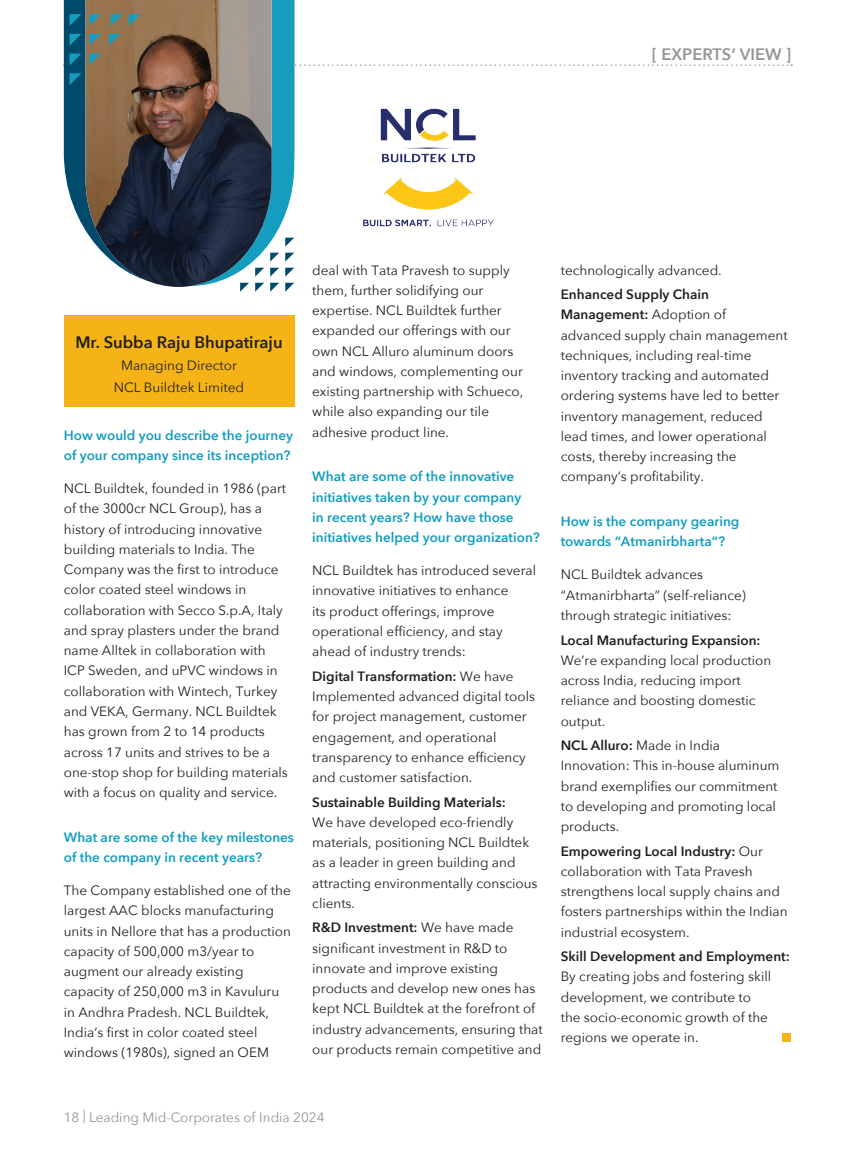
<style>
.page{position:relative;width:855px;height:1157px;background:#fff}
.page>*{position:absolute;margin:0;border:0;box-sizing:border-box;transform-origin:0 0}
.t1{font:600 16.5px "Avenir Next";color:#231f20}
.t2{font:600 16.5px "Avenir Next";color:#939598}
.t3{font:13.5px/20.2px "Avenir Next";color:#231f20}
.t4{font:600 13.5px/20.2px "Avenir Next";color:#149dbf}
.t5{font:600 13.5px "Avenir Next";color:#231f20}
.t6{font:13.5px "Avenir Next";color:#939598}
.s1{font-weight:600}
</style>
<div class="page">
<img style="left:363px;top:108px;width:131px;height:119px">
<div style="left:64px;top:316px;width:230px;height:91px;background:#f5b318"></div>
<svg style="left:64px;top:0;width:21px;height:230px;background:#1f617e"></svg>
<svg style="left:272px;top:0;width:22px;height:283px;fill:#149dbf"></svg>
<svg style="left:285px;top:283px;width:9px;height:9px"></svg>
<svg style="left:285px;top:268px;width:9px;height:9px"></svg>
<svg style="left:285px;top:253px;width:9px;height:9px"></svg>
<svg style="left:285px;top:238px;width:9px;height:9px"></svg>
<svg style="left:272px;top:268px;width:7px;height:9px"></svg>
<svg style="left:272px;top:253px;width:7px;height:9px"></svg>
<svg style="left:270px;top:283px;width:9px;height:9px"></svg>
<svg style="left:255px;top:287px;width:5px;height:5px"></svg>
<svg style="left:240px;top:287px;width:5px;height:5px"></svg>
<img style="left:85px;top:0;width:187px;height:287px">
<svg style="left:70px;top:14px;width:11px;height:12px"></svg>
<svg style="left:70px;top:34px;width:11px;height:12px"></svg>
<svg style="left:70px;top:73px;width:11px;height:12px"></svg>
<svg style="left:89px;top:34px;width:12px;height:12px"></svg>
<svg style="left:64px;top:54px;width:728px;height:12px"></svg>
<svg style="left:109px;top:34px;width:12px;height:12px"></svg>
<svg style="left:89px;top:14px;width:12px;height:12px"></svg>
<svg style="left:111px;top:14px;width:12px;height:12px"></svg>
<svg style="left:129px;top:14px;width:11px;height:12px"></svg>
<div style="left:782px;top:1033px;width:9px;height:9px;background:#f5b318"></div>
<p class="t2" style="left:652px;top:40px;width:141px">[ EXPERTS’ VIEW ]</p>
<p class="t1" style="left:75px;top:327px;width:209px">Mr. Subba Raju Bhupatiraju</p>
<p class="t3" style="left:114px;top:353px;width:132px;line-height:22.2px;text-align:center">Managing Director<br>NCL Buildtek Limited</p>
<p class="t4" style="left:64px;top:425px;width:231px">How would you describe the journey of your company since its inception?</p>
<p class="t3" style="left:64px;top:478px;width:226px">NCL Buildtek, founded in 1986 (part of the 3000cr NCL Group), has a history of introducing innovative building materials to India. The Company was the first to introduce color coated steel windows in collaboration with Secco S.p.A, Italy and spray plasters under the brand name Alltek in collaboration with ICP Sweden, and uPVC windows in collaboration with Wintech, Turkey and VEKA, Germany. NCL Buildtek has grown from 2 to 14 products across 17 units and strives to be a one-stop shop for building materials with a focus on quality and service.</p>
<p class="t4" style="left:64px;top:826px;width:232px">What are some of the key milestones of the company in recent years?</p>
<p class="t3" style="left:64px;top:879px;width:229px">The Company established one of the largest AAC blocks manufacturing units in Nellore that has a production capacity of 500,000 m3/year to augment our already existing capacity of 250,000 m3 in Kavuluru in Andhra Pradesh. NCL Buildtek, India’s first in color coated steel windows (1980s), signed an OEM</p>
<p class="t3" style="left:312px;top:259px;width:212px">deal with Tata Pravesh to supply them, further solidifying our expertise. NCL Buildtek further expanded our offerings with our own NCL Alluro aluminum doors and windows, complementing our existing partnership with Schueco, while also expanding our tile adhesive product line.</p>
<p class="t4" style="left:312px;top:466px;width:229px">What are some of the innovative initiatives taken by your company<br>in recent years? How have those initiatives helped your organization?</p>
<p class="t3" style="left:312px;top:560px;width:225px">NCL Buildtek has introduced several innovative initiatives to enhance<br>its product offerings, improve operational efficiency, and stay ahead of industry trends:</p>
<p class="t3" style="left:312px;top:665px;width:224px"><span class="s1">Digital Transformation:</span> We have Implemented advanced digital tools for project management, customer engagement, and operational transparency to enhance efficiency and customer satisfaction.</p>
<p class="t5" style="left:312px;top:790px;width:195px">Sustainable Building Materials:</p>
<p class="t3" style="left:312px;top:811px;width:227px">We have developed eco-friendly materials, positioning NCL Buildtek as a leader in green building and attracting environmentally conscious clients.</p>
<p class="t3" style="left:312px;top:917px;width:232px"><span class="s1">R&amp;D Investment:</span> We have made significant investment in R&amp;D to innovate and improve existing products and develop new ones has kept NCL Buildtek at the forefront of industry advancements, ensuring that our products remain competitive and</p>
<p class="t3" style="left:561px;top:259px;width:163px">technologically advanced.</p>
<p class="t3" style="left:561px;top:284px;width:228px"><span class="s1">Enhanced Supply Chain<br>Management:</span> Adoption of advanced supply chain management techniques, including real-time inventory tracking and automated ordering systems have led to better inventory management, reduced lead times, and lower operational costs, thereby increasing the company’s profitability.</p>
<p class="t4" style="left:561px;top:511px;width:180px">How is the company gearing towards “Atmanirbharta”?</p>
<p class="t3" style="left:561px;top:564px;width:187px">NCL Buildtek advances “Atmanirbharta” (self-reliance) through strategic initiatives:</p>
<p class="t5" style="left:561px;top:628px;width:201px">Local Manufacturing Expansion:</p>
<p class="t3" style="left:561px;top:649px;width:212px">We’re expanding local production across India, reducing import reliance and boosting domestic output.</p>
<p class="t3" style="left:561px;top:734px;width:220px"><span class="s1">NCL Alluro:</span> Made in India<br>Innovation: This in-house aluminum brand exemplifies our commitment to developing and promoting local products.</p>
<p class="t3" style="left:561px;top:840px;width:228px"><span class="s1">Empowering Local Industry:</span> Our collaboration with Tata Pravesh strengthens local supply chains and fosters partnerships within the Indian industrial ecosystem.</p>
<p class="t5" style="left:561px;top:944px;width:231px">Skill Development and Employment:</p>
<p class="t3" style="left:561px;top:966px;width:212px">By creating jobs and fostering skill development, we contribute to the socio-economic growth of the regions we operate in.</p>
<p class="t6" style="left:64px;top:1105px;width:262px">18 | Leading Mid-Corporates of India 2024</p>
</div>
